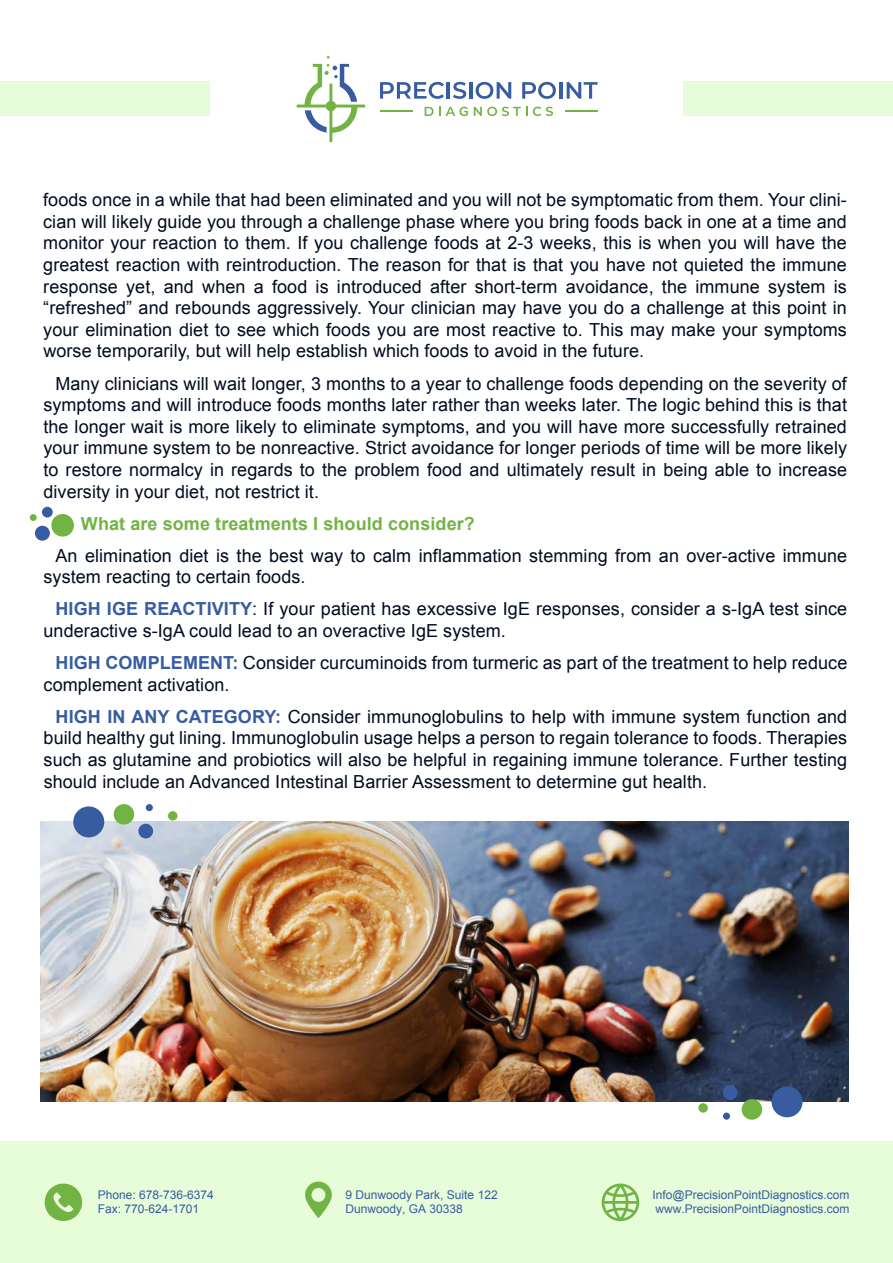
<style>
.page{position:relative;width:893px;height:1263px;background:#fff}
.page>*{position:absolute;margin:0;border:0;box-sizing:border-box;transform-origin:0 0}
.t1{font:18px/21.6px "Arial";letter-spacing:.005em;color:#010c21;text-align:justify}
.t2{font:700 18px "Arial";letter-spacing:.005em;color:#71b444}
.t3{font:12px/14.4px "Arial";color:#375ca0}
.s1{font-weight:700;color:#375ca0}
</style>
<div class="page">
<svg style="left:380px;top:82px;width:64px;height:17px"></svg>
<hr style="left:447px;top:82px;width:3px;height:17px;background:#375ca0">
<svg style="left:453px;top:82px;width:13px;height:17px"></svg>
<hr style="left:469px;top:82px;width:3px;height:17px;background:#375ca0">
<svg style="left:476px;top:82px;width:35px;height:17px"></svg>
<svg style="left:522px;top:82px;width:34px;height:17px"></svg>
<hr style="left:559px;top:82px;width:3px;height:17px;background:#375ca0">
<svg style="left:567px;top:82px;width:31px;height:17px"></svg>
<svg style="left:474px;top:107px;width:53px;height:9px"></svg>
<svg style="left:533px;top:107px;width:20px;height:9px"></svg>
<svg style="left:425px;top:107px;width:43px;height:9px"></svg>
<hr style="left:380px;top:111px;width:33px;height:1px;background:#71b444">
<hr style="left:565px;top:111px;width:33px;height:1px;background:#71b444">
<svg style="left:297px;top:56px;width:68px;height:86px"></svg>
<div style="left:0;top:1141px;width:893px;height:122px;background:#e7fcd9"></div>
<svg style="left:305px;top:1181px;width:27px;height:37px"></svg>
<svg style="left:44px;top:1183px;width:38px;height:38px"></svg>
<svg style="left:601px;top:1183px;width:39px;height:38px"></svg>
<div style="left:0;top:81px;width:210px;height:34px;background:#e7fcd9"></div>
<div style="left:683px;top:81px;width:210px;height:34px;background:#e7fcd9"></div>
<div style="left:51px;top:514px;width:23px;height:23px;background:#71b444;border-radius:50%"></div>
<div style="left:35px;top:526px;width:15px;height:15px;background:#375ca0;border-radius:50%"></div>
<div style="left:42px;top:507px;width:11px;height:10px;background:#375ca0;border-radius:50%"></div>
<div style="left:30px;top:514px;width:7px;height:7px;background:#71b444;border-radius:50%"></div>
<img style="left:41px;top:821px;width:808px;height:281px">
<div style="left:772px;top:1086px;width:31px;height:31px;background:#375ca0;border-radius:50%"></div>
<div style="left:742px;top:1099px;width:20px;height:21px;background:#71b444;border-radius:50%"></div>
<div style="left:723px;top:1085px;width:14px;height:15px;background:#375ca0;border-radius:50%"></div>
<div style="left:698px;top:1103px;width:10px;height:10px;background:#71b444;border-radius:50%"></div>
<div style="left:723px;top:1112px;width:7px;height:8px;background:#375ca0;border-radius:50%"></div>
<div style="left:73px;top:806px;width:31px;height:31px;background:#375ca0;border-radius:50%"></div>
<div style="left:114px;top:804px;width:20px;height:20px;background:#71b444;border-radius:50%"></div>
<div style="left:138px;top:824px;width:15px;height:14px;background:#375ca0;border-radius:50%"></div>
<div style="left:168px;top:811px;width:9px;height:9px;background:#71b444;border-radius:50%"></div>
<div style="left:146px;top:804px;width:7px;height:7px;background:#375ca0;border-radius:50%"></div>
<p class="t1" style="left:43px;top:191px;width:805px">foods once in a while that had been eliminated and you will not be symptomatic from them. Your clini&shy;cian will likely guide you through a challenge phase where you bring foods back in one at a time and monitor your reaction to them. If you challenge foods at 2-3 weeks, this is when you will have the greatest reaction with reintroduction. The reason for that is that you have not quieted the immune response yet, and when a food is introduced after short-term avoidance, the immune system is “refreshed” and rebounds aggressively. Your clinician may have you do a challenge at this point in your elimination diet to see which foods you are most reactive to. This may make your symptoms worse temporarily, but will help establish which foods to avoid in the future.</p>
<p class="t1" style="left:43px;top:374px;width:805px;text-indent:12px">Many clinicians will wait longer, 3 months to a year to challenge foods depending on the severity of symptoms and will introduce foods months later rather than weeks later. The logic behind this is that the longer wait is more likely to eliminate symptoms, and you will have more successfully retrained your immune system to be nonreactive. Strict avoidance for longer periods of time will be more likely to restore normalcy in regards to the problem food and ultimately result in being able to increase diversity in your diet, not restrict it.</p>
<p class="t2" style="left:81px;top:517px;width:395px">What are some treatments I should consider?</p>
<p class="t1" style="left:44px;top:546px;width:805px;text-indent:12px">An elimination diet is the best way to calm inflammation stemming from an over-active immune system reacting to certain foods.</p>
<p class="t1" style="left:44px;top:600px;width:805px;text-indent:12px"><span class="s1">HIGH IGE REACTIVITY</span>: If your patient has excessive IgE responses, consider a s-IgA test since underactive s-IgA could lead to an overactive IgE system.</p>
<p class="t1" style="left:44px;top:654px;width:805px;text-indent:12px"><span class="s1">HIGH COMPLEMENT:</span> Consider curcuminoids from turmeric as part of the treatment to help reduce complement activation.</p>
<p class="t1" style="left:44px;top:707px;width:805px;text-indent:12px"><span class="s1">HIGH IN ANY CATEGORY:</span> Consider immunoglobulins to help with immune system function and build healthy gut lining. Immunoglobulin usage helps a person to regain tolerance to foods. Therapies such as glutamine and probiotics will also be helpful in regaining immune tolerance. Further testing should include an Advanced Intestinal Barrier Assessment to determine gut health.</p>
<p class="t3" style="left:98px;top:1189px;width:118px">Phone: 678-736-6374<br>Fax: 770-624-1701</p>
<p class="t3" style="left:346px;top:1189px;width:154px">9 Dunwoody Park, Suite 122<br>Dunwoody, GA 30338</p>
<p class="t3" style="left:653px;top:1189px;width:198px">Info@PrecisionPointDiagnostics.com www.PrecisionPointDiagnostics.com</p>
</div>
